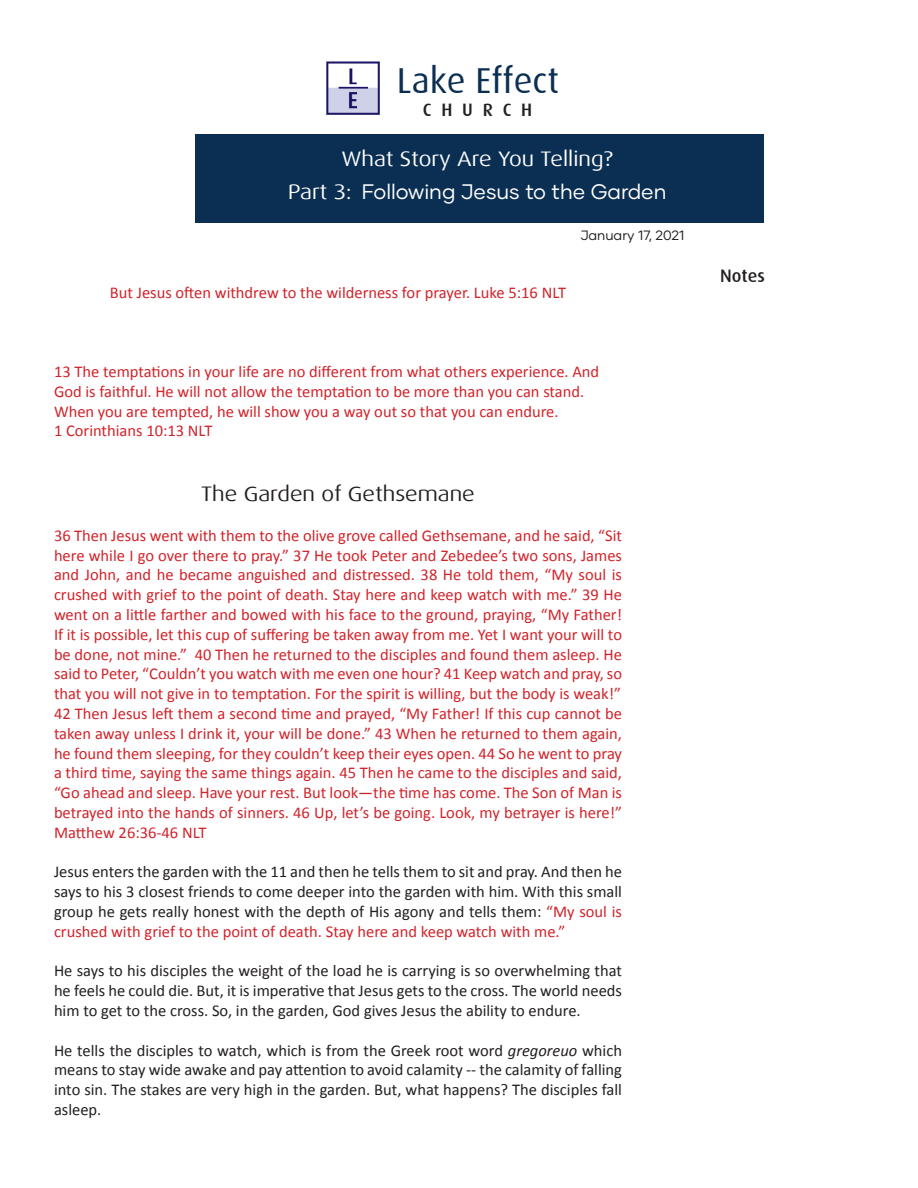
<style>
.page{position:relative;width:918px;height:1188px;background:#fff}
.page>*{position:absolute;margin:0;border:0;box-sizing:border-box;transform-origin:0 0}
.t1{font:36px "Dax";color:#0b2f52}
.t2{font:21px "Gilmer";color:#fff}
.t3{font:21px "Dax Wide";color:#fff}
.t4{font:21px "Dax Wide";color:#231f20}
.t5{font:500 18px "Dax";color:#231f20}
.t6{font:16.5px/19.8px "Calibri";color:#d1232a;text-align:justify}
.t7{font:16.5px/19.8px "Calibri";color:#231f20;text-align:justify}
.t8{font:13.5px "Gilmer";color:#231f20}
.s1{font-family:"Dax Wide"}
.s2{color:#d1232a}
.s3{font-style:italic}
</style>
<div class="page">
<div style="left:195px;top:134px;width:569px;height:88px;background:#0b2f52"></div>
<img style="left:326px;top:61px;width:54px;height:54px">
<p class="t1" style="left:397px;top:60px;width:163px">Lake Effect</p>
<p class="t5" style="left:423px;top:100px;width:111px">C H U R C H</p>
<p class="t3" style="left:341px;top:147px;width:273px">What Story Are You Telling?</p>
<p class="t2" style="left:288px;top:178px;width:380px"><span class="s1">Part 3</span>: Following Jesus to the Garden</p>
<p class="t8" style="left:580px;top:227px;width:105px">January 17, 2021</p>
<p class="t6" style="left:110px;top:282px;width:458px">But Jesus often withdrew to the wilderness for prayer. Luke 5:16 NLT</p>
<p class="t6" style="left:54px;top:361px;width:547px;text-align:left">13 The temptations in your life are no different from what others experience. And<br>God is faithful. He will not allow the temptation to be more than you can stand.<br>When you are tempted, he will show you a way out so that you can endure.</p>
<p class="t6" style="left:54px;top:420px;width:160px">1 Corinthians 10:13 NLT</p>
<p class="t4" style="left:201px;top:482px;width:275px">The Garden of Gethsemane</p>
<p class="t6" style="left:54px;top:525px;width:570px">36 Then Jesus went with them to the olive grove called Gethsemane, and he said, “Sit here while I go over there to pray.” 37 He took Peter and Zebedee’s two sons, James and John, and he became anguished and distressed. 38 He told them, “My soul is crushed with grief to the point of death. Stay here and keep watch with me.” 39 He went on a little farther and bowed with his face to the ground, praying, “My Father!<br>If it is possible, let this cup of suffering be taken away from me. Yet I want your will to be done, not mine.” 40 Then he returned to the disciples and found them asleep. He said to Peter, “Couldn’t you watch with me even one hour? 41 Keep watch and pray, so that you will not give in to temptation. For the spirit is willing, but the body is weak!”</p>
<p class="t6" style="left:54px;top:703px;width:570px">42 Then Jesus left them a second time and prayed, “My Father! If this cup cannot be taken away unless I drink it, your will be done.” 43 When he returned to them again, he found them sleeping, for they couldn’t keep their eyes open. 44 So he went to pray a third time, saying the same things again. 45 Then he came to the disciples and said, “Go ahead and sleep. Have your rest. But look—the time has come. The Son of Man is betrayed into the hands of sinners. 46 Up, let’s be going. Look, my betrayer is here!” Matthew 26:36-46 NLT</p>
<p class="t7" style="left:54px;top:861px;width:570px">Jesus enters the garden with the 11 and then he tells them to sit and pray. And then he says to his 3 closest friends to come deeper into the garden with him. With this small group he gets really honest with the depth of His agony and tells them: <span class="s2">“My soul is crushed with grief to the point of death. Stay here and keep watch with me.”</span></p>
<p class="t7" style="left:54px;top:960px;width:570px">He says to his disciples the weight of the load he is carrying is so overwhelming that he feels he could die. But, it is imperative that Jesus gets to the cross. The world needs him to get to the cross. So, in the garden, God gives Jesus the ability to endure.</p>
<p class="t7" style="left:54px;top:1040px;width:570px">He tells the disciples to watch, which is from the Greek root word <span class="s3">gregoreuo</span> which means to stay wide awake and pay attention to avoid calamity -- the calamity of falling into sin. The stakes are very high in the garden. But, what happens? The disciples fall asleep.</p>
<p class="t5" style="left:720px;top:266px;width:46px">Notes</p>
</div>
